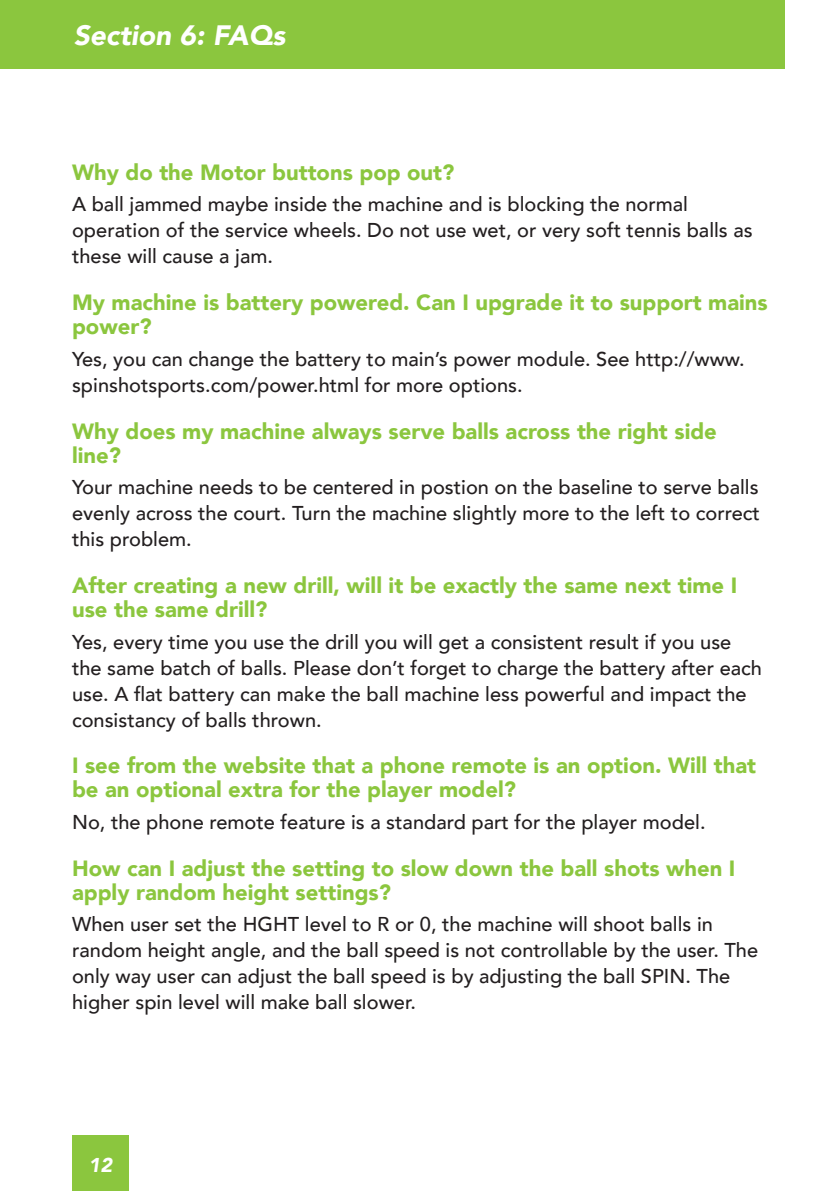
<style>
.page{position:relative;width:840px;height:1191px;background:#fff}
.page>*{position:absolute;margin:0;border:0;box-sizing:border-box;transform-origin:0 0}
.t1{font:italic 900 28px "Avenir";color:#fff}
.t2{font:900 22px/24px "Avenir";color:#8bc63e}
.t3{font:500 20px/26px "Avenir";color:#231f20}
.t4{font:italic 900 20px "Avenir";color:#fff}
</style>
<div class="page">
<div style="left:72px;top:1135px;width:57px;height:56px;background:#8bc63e"></div>
<div style="left:0;top:0;width:784px;height:68px;background:#8bc63e"></div>
<h1 class="t1" style="left:74px;top:12px;width:213px">Section 6: FAQs</h1>
<p class="t2" style="left:72px;top:159px;width:383px">Why do the Motor buttons pop out?</p>
<p class="t3" style="left:72px;top:190px;width:681px">A ball jammed maybe inside the machine and is blocking the normal operation of the service wheels. Do not use wet, or very soft tennis balls as these will cause a jam.</p>
<p class="t2" style="left:72px;top:290px;width:696px">My machine is battery powered. Can I upgrade it to support mains power?</p>
<p class="t3" style="left:72px;top:345px;width:673px">Yes, you can change the battery to main’s power module. See http://www. spinshotsports.com/power.html for more options.</p>
<p class="t2" style="left:72px;top:418px;width:646px">Why does my machine always serve balls across the right side line?</p>
<p class="t3" style="left:72px;top:473px;width:689px;text-align:justify">Your machine needs to be centered in postion on the baseline to serve balls evenly across the court. Turn the machine slightly more to the left to correct this problem.</p>
<p class="t2" style="left:72px;top:572px;width:666px">After creating a new drill, will it be exactly the same next time I use the same drill?</p>
<p class="t3" style="left:72px;top:627px;width:691px">Yes, every time you use the drill you will get a consistent result if you use the same batch of balls. Please don’t forget to charge the battery after each use. A flat battery can make the ball machine less powerful and impact the consistancy of balls thrown.</p>
<p class="t2" style="left:72px;top:753px;width:685px">I see from the website that a phone remote is an option. Will that be an optional extra for the player model?</p>
<p class="t3" style="left:72px;top:808px;width:634px">No, the phone remote feature is a standard part for the player model.</p>
<p class="t2" style="left:72px;top:855px;width:664px">How can I adjust the setting to slow down the ball shots when I apply random height settings?</p>
<p class="t3" style="left:72px;top:910px;width:687px">When user set the HGHT level to R or 0, the machine will shoot balls in random height angle, and the ball speed is not controllable by the user. The only way user can adjust the ball speed is by adjusting the ball SPIN. The higher spin level will make ball slower.</p>
<p class="t4" style="left:89px;top:1148px;width:25px">12</p>
</div>
